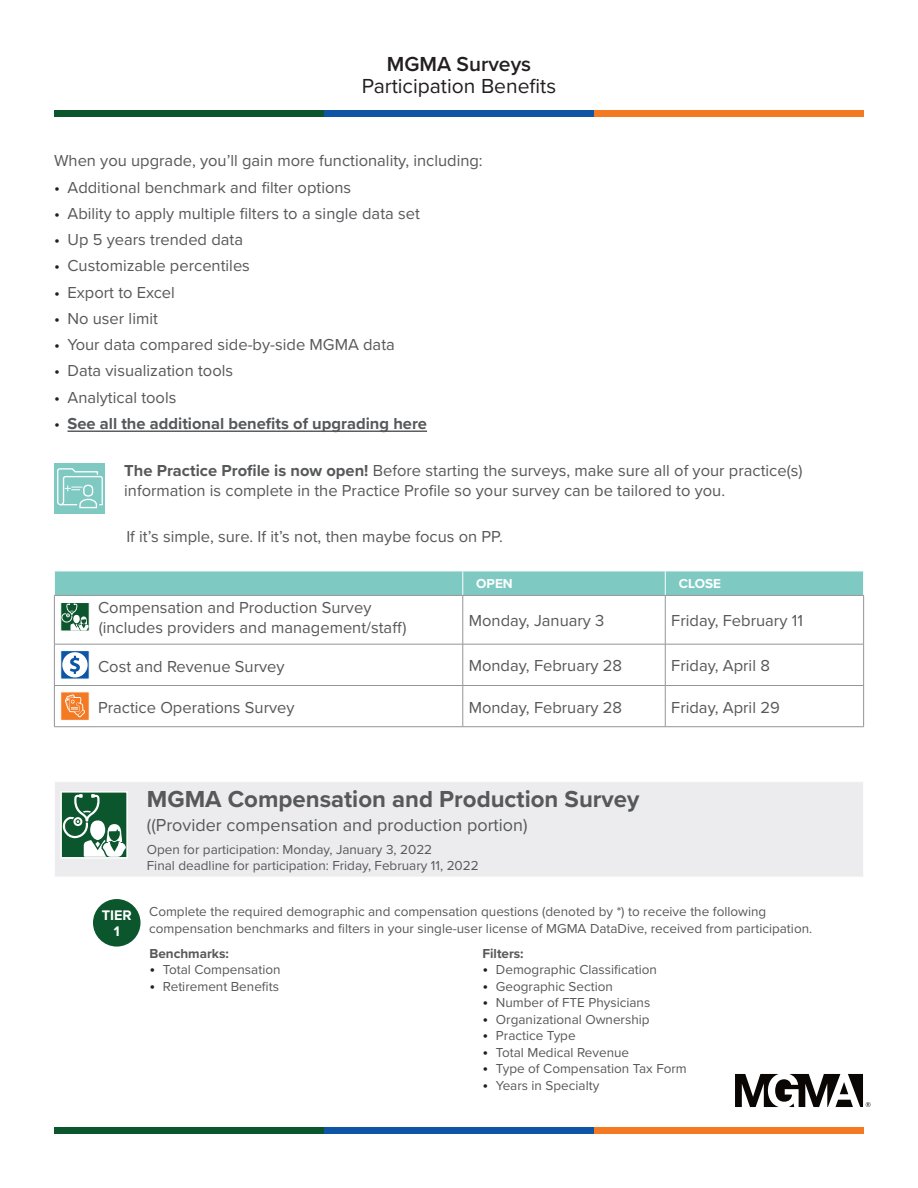
<style>
.page{position:relative;width:918px;height:1188px;background:#fff}
.page>*{position:absolute;margin:0;border:0;box-sizing:border-box;transform-origin:0 0}
.t1{font:700 24px "Proxima Nova";color:#57585a}
.t2{font:21px "Proxima Nova";color:#231f20}
.t3{font:600 21px "Proxima Nova";color:#231f20}
.t4{font:18px "Proxima Nova";color:#57585a}
.t5{font:16.5px/19.5px "Proxima Nova";color:#57585a}
.t6{font:700 16.5px "Proxima Nova";color:#57585a}
.t7{font:700 14.4px/15.6px "Proxima Nova";color:#fff;text-align:center}
.t8{font:13.5px/16.5px "Proxima Nova";color:#57585a}
.t9{font:700 13.5px "Proxima Nova";color:#57585a}
.t10{font:700 13.5px "Proxima Nova";color:#fff}
.s1{color:#231f20}
.s2{font-weight:400;color:#231f20}
.s3{font-weight:700}
.s4{font-size:16.5px;color:#231f20}
</style>
<div class="page">
<svg style="left:735px;top:1074px;width:136px;height:33px"></svg>
<div style="left:54px;top:110px;width:270px;height:6px;background:#0c562e"></div>
<div style="left:324px;top:110px;width:270px;height:6px;background:#0e55a5"></div>
<div style="left:594px;top:110px;width:270px;height:6px;background:#f47923"></div>
<div style="left:54px;top:1128px;width:270px;height:6px;background:#0c562e"></div>
<div style="left:324px;top:1128px;width:270px;height:6px;background:#0e55a5"></div>
<div style="left:594px;top:1128px;width:270px;height:6px;background:#f47923"></div>
<hr style="left:68px;top:431px;width:359px;height:1px;background:#57585a">
<div style="left:54px;top:463px;width:51px;height:50px;background:#7ecac2"></div>
<svg style="left:57px;top:468px;width:46px;height:41px"></svg>
<div style="left:54px;top:571px;width:810px;height:24px;background:#7ecac2"></div>
<hr style="left:54px;top:595px;width:409px;height:1px;background:#939598">
<hr style="left:54px;top:596px;width:1px;height:48px;background:#939598">
<hr style="left:463px;top:595px;width:202px;height:1px;background:#939598">
<hr style="left:463px;top:596px;width:1px;height:48px;background:#939598">
<hr style="left:665px;top:595px;width:199px;height:1px;background:#939598">
<hr style="left:665px;top:596px;width:1px;height:48px;background:#939598">
<hr style="left:863px;top:596px;width:1px;height:48px;background:#939598">
<hr style="left:54px;top:644px;width:409px;height:1px;background:#939598">
<hr style="left:54px;top:644px;width:1px;height:41px;background:#939598">
<hr style="left:463px;top:644px;width:202px;height:1px;background:#939598">
<hr style="left:463px;top:644px;width:1px;height:41px;background:#939598">
<hr style="left:665px;top:644px;width:199px;height:1px;background:#939598">
<hr style="left:665px;top:644px;width:1px;height:41px;background:#939598">
<hr style="left:863px;top:644px;width:1px;height:41px;background:#939598">
<hr style="left:54px;top:685px;width:409px;height:1px;background:#939598">
<hr style="left:54px;top:686px;width:1px;height:41px;background:#939598">
<hr style="left:463px;top:685px;width:202px;height:1px;background:#939598">
<hr style="left:463px;top:686px;width:1px;height:41px;background:#939598">
<hr style="left:665px;top:685px;width:199px;height:1px;background:#939598">
<hr style="left:665px;top:686px;width:1px;height:41px;background:#939598">
<hr style="left:863px;top:686px;width:1px;height:41px;background:#939598">
<hr style="left:54px;top:726px;width:409px;height:1px;background:#939598">
<hr style="left:463px;top:726px;width:202px;height:1px;background:#939598">
<hr style="left:665px;top:726px;width:199px;height:1px;background:#939598">
<div style="left:60px;top:602px;width:30px;height:29px;background:#f0f4f2;border:1px solid #fff"></div>
<svg style="left:61px;top:603px;width:28px;height:28px"></svg>
<svg style="left:60px;top:651px;width:30px;height:28px"></svg>
<svg style="left:62px;top:652px;width:26px;height:25px"></svg>
<div style="left:60px;top:692px;width:30px;height:29px;background:#f47923;border:1px solid #fff"></div>
<svg style="left:65px;top:694px;width:20px;height:23px"></svg>
<div style="left:54px;top:782px;width:810px;height:95px;background:#ececee"></div>
<hr style="left:54px;top:782px;width:1px;height:95px;background:#fff">
<hr style="left:863px;top:782px;width:1px;height:95px;background:#fff">
<svg style="left:60px;top:791px;width:68px;height:68px"></svg>
<svg style="left:62px;top:794px;width:64px;height:63px;background:#53876b"></svg>
<div style="left:93px;top:899px;width:48px;height:48px;background:#0c562e;border-radius:50%"></div>
<p class="t3" style="left:387px;top:48px;width:146px">MGMA Surveys</p>
<p class="t2" style="left:362px;top:71px;width:196px">Participation Benefits</p>
<p class="t5" style="left:54px;top:150px;width:430px">When you upgrade, you’ll gain more functionality, including:</p>
<p class="t5" style="left:54px;top:177px;width:299px"><span class="s1">•</span> Additional benchmark and filter options</p>
<p class="t5" style="left:54px;top:203px;width:367px"><span class="s1">•</span> Ability to apply multiple filters to a single data set</p>
<p class="t5" style="left:54px;top:229px;width:191px"><span class="s1">•</span> Up 5 years trended data</p>
<p class="t5" style="left:54px;top:255px;width:197px"><span class="s1">•</span> Customizable percentiles</p>
<p class="t5" style="left:54px;top:282px;width:122px"><span class="s1">•</span> Export to Excel</p>
<p class="t5" style="left:54px;top:308px;width:105px"><span class="s1">•</span> No user limit</p>
<p class="t5" style="left:54px;top:334px;width:342px"><span class="s1">•</span> Your data compared side-by-side MGMA data</p>
<p class="t5" style="left:54px;top:360px;width:181px"><span class="s1">•</span> Data visualization tools</p>
<p class="t5" style="left:54px;top:387px;width:124px"><span class="s1">•</span> Analytical tools</p>
<p class="t6" style="left:54px;top:411px;width:375px"><span class="s2">•</span> See all the additional benefits of upgrading here</p>
<p class="t5" style="left:124px;top:460px;width:680px"><span class="s3">The Practice Profile is now open!</span> Before starting the surveys, make sure all of your practice(s) information is complete in the Practice Profile so your survey can be tailored to you.</p>
<p class="t5" style="left:126px;top:526px;width:378px">If it’s simple, sure. If it’s not, then maybe focus on PP.</p>
<p class="t10" style="left:476px;top:574px;width:38px">OPEN</p>
<p class="t10" style="left:679px;top:574px;width:44px">CLOSE</p>
<p class="t5" style="left:98px;top:597px;width:310px">Compensation and Production Survey (includes providers and management/staff)</p>
<p class="t5" style="left:469px;top:610px;width:137px">Monday, January 3</p>
<p class="t5" style="left:671px;top:610px;width:133px">Friday, February 11</p>
<p class="t5" style="left:98px;top:656px;width:188px">Cost and Revenue Survey</p>
<p class="t5" style="left:469px;top:655px;width:155px">Monday, February 28</p>
<p class="t5" style="left:671px;top:655px;width:100px">Friday, April 8</p>
<p class="t5" style="left:98px;top:697px;width:198px">Practice Operations Survey</p>
<p class="t5" style="left:469px;top:697px;width:155px">Monday, February 28</p>
<p class="t5" style="left:671px;top:697px;width:110px">Friday, April 29</p>
<p class="t7" style="left:102px;top:907px;width:31px">TIER<br>1</p>
<h1 class="t1" style="left:147px;top:782px;width:494px">MGMA Compensation and Production Survey</h1>
<p class="t4" style="left:147px;top:811px;width:382px">((Provider compensation and production portion)</p>
<p class="t8" style="left:147px;top:841px;width:333px">Open for participation: Monday, January 3, 2022<br>Final deadline for participation: Friday, February 11, 2022</p>
<p class="t8" style="left:149px;top:903px;width:665px">Complete the required demographic and compensation questions (denoted by *) to receive the following compensation benchmarks and filters in your single-user license of MGMA DataDive, received from participation.</p>
<p class="t9" style="left:149px;top:943px;width:81px">Benchmarks:</p>
<p class="t8" style="left:149px;top:961px;width:133px"><span class="s4">•</span> Total Compensation</p>
<p class="t8" style="left:149px;top:978px;width:131px"><span class="s4">•</span> Retirement Benefits</p>
<p class="t9" style="left:482px;top:943px;width:43px">Filters:</p>
<p class="t8" style="left:482px;top:961px;width:176px"><span class="s4">•</span> Demographic Classification</p>
<p class="t8" style="left:482px;top:978px;width:132px"><span class="s4">•</span> Geographic Section</p>
<p class="t8" style="left:482px;top:994px;width:169px"><span class="s4">•</span> Number of FTE Physicians</p>
<p class="t8" style="left:482px;top:1011px;width:169px"><span class="s4">•</span> Organizational Ownership</p>
<p class="t8" style="left:482px;top:1027px;width:95px"><span class="s4">•</span> Practice Type</p>
<p class="t8" style="left:482px;top:1044px;width:148px"><span class="s4">•</span> Total Medical Revenue</p>
<p class="t8" style="left:482px;top:1060px;width:206px"><span class="s4">•</span> Type of Compensation Tax Form</p>
<p class="t8" style="left:482px;top:1077px;width:118px"><span class="s4">•</span> Years in Specialty</p>
</div>
